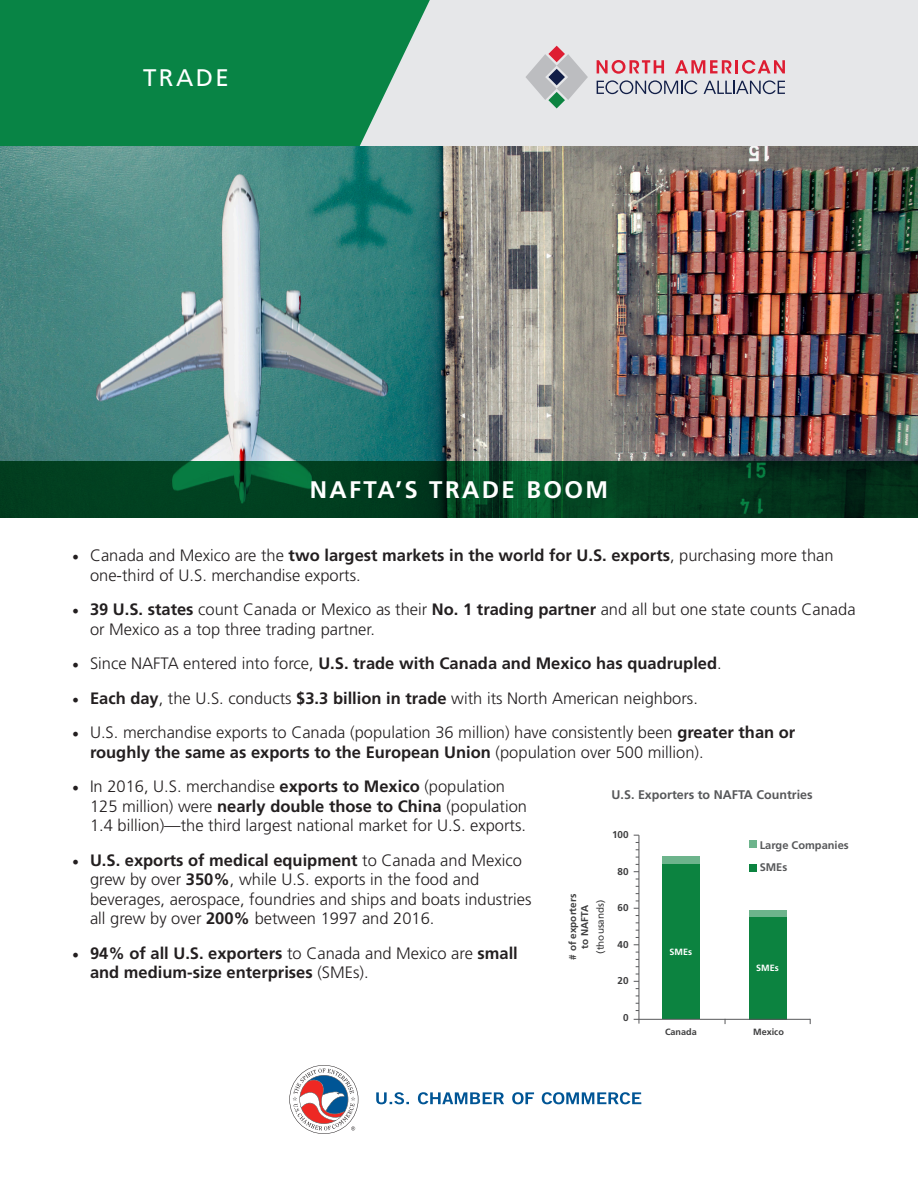
<style>
.page{position:relative;width:918px;height:1188px;background:#fff}
.page>*{position:absolute;margin:0;border:0;box-sizing:border-box;transform-origin:0 0}
.t1{font:700 24px "Frutiger LT Std";letter-spacing:.1em;color:#fff}
.t2{font:24px "Frutiger LT Std";letter-spacing:.1em;color:#fff}
.t3{font:300 16.5px/19.5px "Frutiger LT Std";color:#231f20}
.t4{font:700 16.5px/19.5px "Frutiger LT Std";color:#231f20}
.t5{font:700 12.45px "Frutiger LT Std";color:#57585a}
.t6{font:700 11.1px "Frutiger LT Std";color:#57585a}
.t7{font:700 9.9px/11.9px "Frutiger LT Std";color:#3e3e3f;text-align:center}
.t8{font:9.9px "Frutiger LT Std";color:#3e3e3f}
.t9{font:700 9px "Frutiger LT Std";color:#3e3e3f}
.t10{font:700 9px "Frutiger LT Std";color:#fff}
.s1{font-family:"Minion Pro";font-weight:400;font-size:18px}
.s2{font-weight:700}
.s3{font-weight:300}
</style>
<div class="page">
<div style="left:0;top:0;width:918px;height:147px;background:#e6e7e9"></div>
<svg style="left:0;top:0;width:430px;height:146px;fill:#088445"></svg>
<img style="left:0;top:146px;width:918px;height:316px">
<svg style="left:0;top:462px;width:918px;height:56px;fill:#023f1f"></svg>
<svg style="left:376px;top:1092px;width:265px;height:12px"></svg>
<svg style="left:289px;top:1065px;width:69px;height:69px"></svg>
<svg style="left:597px;top:60px;width:67px;height:14px"></svg>
<svg style="left:675px;top:60px;width:110px;height:14px"></svg>
<svg style="left:597px;top:80px;width:100px;height:14px"></svg>
<svg style="left:704px;top:80px;width:81px;height:14px"></svg>
<svg style="left:526px;top:46px;width:62px;height:62px"></svg>
<div style="left:662px;top:864px;width:38px;height:155px;background:#0c8340"></div>
<div style="left:749px;top:917px;width:37px;height:102px;background:#0c8340"></div>
<div style="left:749px;top:910px;width:37px;height:7px;background:#6db48c"></div>
<div style="left:662px;top:856px;width:38px;height:8px;background:#6db48c"></div>
<div style="left:749px;top:865px;width:7px;height:7px;background:#0c8340"></div>
<div style="left:749px;top:841px;width:7px;height:7px;background:#6db48c"></div>
<hr style="left:639px;top:835px;width:1px;height:189px;background:#57585a">
<hr style="left:634px;top:1019px;width:176px;height:1px;background:#57585a">
<p class="t2" style="left:143px;top:63px;width:87px">TRADE</p>
<p class="t1" style="left:310px;top:476px;width:300px">NAFTA’S TRADE BOOM</p>
<p class="t3" style="left:90px;top:546px;width:745px;text-indent:-18px"><span class="s1">•</span> Canada and Mexico are the <span class="s2">two largest markets in the world for U.S. exports</span>, purchasing more than one-third of U.S. merchandise exports.</p>
<p class="t3" style="left:90px;top:600px;width:767px;text-indent:-18px"><span class="s1">•</span> <span class="s2">39 U.S. states</span> count Canada or Mexico as their <span class="s2">No. 1 trading partner</span> and all but one state counts Canada or Mexico as a top three trading partner.</p>
<p class="t4" style="left:72px;top:654px;width:651px"><span class="s1">•</span> <span class="s3">Since NAFTA entered into force,</span> U.S. trade with Canada and Mexico has quadrupled<span class="s3">.</span></p>
<p class="t3" style="left:72px;top:689px;width:627px"><span class="s1">•</span> <span class="s2">Each day</span>, the U.S. conducts <span class="s2">$3.3 billion in trade</span> with its North American neighbors.</p>
<p class="t3" style="left:90px;top:723px;width:707px;text-indent:-18px"><span class="s1">•</span> U.S. merchandise exports to Canada (population 36 million) have consistently been <span class="s2">greater than or roughly the same as exports to the European Union</span> (population over 500 million).</p>
<p class="t3" style="left:90px;top:777px;width:439px;text-indent:-18px"><span class="s1">•</span> In 2016, U.S. merchandise <span class="s2">exports to Mexico</span> (population<br>125 million) were <span class="s2">nearly double those to China</span> (population<br>1.4 billion)—the third largest national market for U.S. exports.</p>
<p class="t3" style="left:90px;top:851px;width:443px;text-indent:-18px"><span class="s1">•</span> <span class="s2">U.S. exports of medical equipment</span> to Canada and Mexico grew by over <span class="s2">350%</span>, while U.S. exports in the food and beverages, aerospace, foundries and ships and boats industries all grew by over <span class="s2">200%</span> between 1997 and 2016.</p>
<p class="t4" style="left:90px;top:943px;width:429px;text-indent:-18px"><span class="s1">•</span> 94% of all U.S. exporters <span class="s3">to Canada and Mexico are</span> small and medium-size enterprises <span class="s3">(SMEs).</span></p>
<p class="t5" style="left:612px;top:787px;width:203px">U.S. Exporters to NAFTA Countries</p>
<p class="t7" style="left:612px;top:829px;width:18px">100</p>
<p class="t6" style="left:760px;top:838px;width:91px">Large Companies</p>
<p class="t6" style="left:760px;top:861px;width:29px">SMEs</p>
<p class="t7" style="left:618px;top:866px;width:13px">80</p>
<p class="t7" style="left:567px;top:960px;width:67px;rotate:-90deg"># of exporters to NAFTA</p>
<p class="t8" style="left:594px;top:954px;width:55px;rotate:-90deg">(thousands)</p>
<p class="t7" style="left:618px;top:902px;width:13px">60</p>
<p class="t7" style="left:618px;top:939px;width:13px">40</p>
<p class="t10" style="left:670px;top:946px;width:24px">SMEs</p>
<p class="t10" style="left:756px;top:962px;width:24px">SMEs</p>
<p class="t7" style="left:618px;top:975px;width:13px">20</p>
<p class="t7" style="left:623px;top:1012px;width:7px">0</p>
<p class="t9" style="left:665px;top:1027px;width:33px">Canada</p>
<p class="t9" style="left:753px;top:1027px;width:32px">Mexico</p>
</div>
